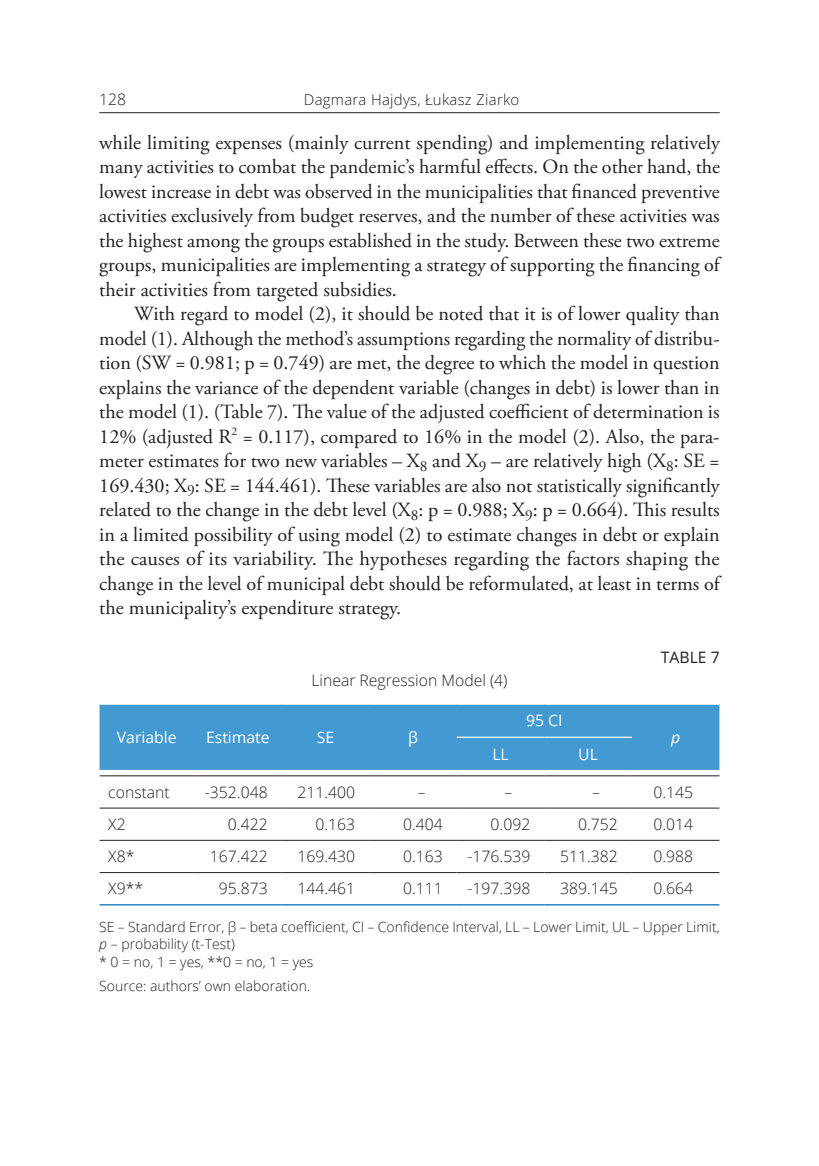
<style>
.page{position:relative;width:819px;height:1166px;background:#fff}
.page>*{position:absolute;margin:0;border:0;box-sizing:border-box;transform-origin:0 0}
.akapit_kolejny__ENG{font:20.12px/24.5px "Adobe Garamond Pro";color:#231f20;text-align:justify}
.tabela_-_tekst{font:300 15.75px "Open Sans";color:#231f20}
.tabela_-_tytuł{font:300 15.75px "Open Sans";color:#231f20}
.tabela_-_nagłówek{font:15.75px "Open Sans";color:#fff}
.tabela_-_tabela{font:15.75px "Open Sans";color:#231f20}
.tabela_-_nagłówek-2{font:italic 15.75px "Open Sans";color:#fff}
.t1{font:300 14.88px "Open Sans";letter-spacing:.02em;color:#231f20}
.uwaga{font:300 14px/17.5px "Open Sans";color:#231f20}
.tabela_-_źródło{font:300 14px "Open Sans";color:#231f20}
.s1{font-style:italic}
</style>
<div class="page">
<hr style="left:99px;top:112px;width:620px;height:1px;background:#231f20">
<div style="left:100px;top:705px;width:619px;height:65px;background:#4399d1"></div>
<hr style="left:457px;top:737px;width:87px;height:1px;background:#fff">
<hr style="left:544px;top:737px;width:88px;height:1px;background:#fff">
<hr style="left:100px;top:808px;width:94px;height:1px;background:#231f20">
<hr style="left:194px;top:808px;width:88px;height:1px;background:#231f20">
<hr style="left:282px;top:808px;width:87px;height:1px;background:#231f20">
<hr style="left:369px;top:808px;width:88px;height:1px;background:#231f20">
<hr style="left:457px;top:808px;width:87px;height:1px;background:#231f20">
<hr style="left:544px;top:808px;width:88px;height:1px;background:#231f20">
<hr style="left:632px;top:808px;width:87px;height:1px;background:#231f20">
<hr style="left:194px;top:840px;width:88px;height:1px;background:#231f20">
<hr style="left:282px;top:840px;width:87px;height:1px;background:#231f20">
<hr style="left:369px;top:840px;width:88px;height:1px;background:#231f20">
<hr style="left:457px;top:840px;width:87px;height:1px;background:#231f20">
<hr style="left:544px;top:840px;width:88px;height:1px;background:#231f20">
<hr style="left:632px;top:840px;width:87px;height:1px;background:#231f20">
<hr style="left:100px;top:775px;width:94px;height:1px;background:#231f20">
<hr style="left:194px;top:775px;width:88px;height:1px;background:#231f20">
<hr style="left:282px;top:775px;width:87px;height:1px;background:#231f20">
<hr style="left:369px;top:775px;width:88px;height:1px;background:#231f20">
<hr style="left:457px;top:775px;width:87px;height:1px;background:#231f20">
<hr style="left:544px;top:775px;width:88px;height:1px;background:#231f20">
<hr style="left:632px;top:775px;width:87px;height:1px;background:#231f20">
<hr style="left:100px;top:840px;width:94px;height:1px;background:#231f20">
<hr style="left:100px;top:872px;width:94px;height:1px;background:#231f20">
<hr style="left:194px;top:872px;width:88px;height:1px;background:#231f20">
<hr style="left:282px;top:872px;width:87px;height:1px;background:#231f20">
<hr style="left:369px;top:872px;width:88px;height:1px;background:#231f20">
<hr style="left:457px;top:872px;width:87px;height:1px;background:#231f20">
<hr style="left:544px;top:872px;width:88px;height:1px;background:#231f20">
<hr style="left:632px;top:872px;width:87px;height:1px;background:#231f20">
<hr style="left:100px;top:904px;width:94px;height:1px;background:#0b74bb">
<hr style="left:194px;top:904px;width:88px;height:1px;background:#0b74bb">
<hr style="left:282px;top:904px;width:87px;height:1px;background:#0b74bb">
<hr style="left:369px;top:904px;width:88px;height:1px;background:#0b74bb">
<hr style="left:457px;top:904px;width:87px;height:1px;background:#0b74bb">
<hr style="left:544px;top:904px;width:88px;height:1px;background:#0b74bb">
<hr style="left:632px;top:904px;width:87px;height:1px;background:#0b74bb">
<p class="tabela_-_tytuł" style="left:99px;top:89px;width:28px">128</p>
<p class="t1" style="left:304px;top:90px;width:217px">Dagmara Hajdys, Łukasz Ziarko</p>
<p class="akapit_kolejny__ENG" style="left:99px;top:131px;width:622px">while limiting expenses (mainly current spending) and implementing relatively many activities to combat the pandemic’s harmful effects. On the other hand, the lowest increase in debt was observed in the municipalities that financed preventive activities exclusively from budget reserves, and the number of these activities was the highest among the groups established in the study. Between these two extreme groups, municipalities are implementing a strategy of supporting the financing of their activities from targeted subsidies.</p>
<p class="akapit_kolejny__ENG" style="left:99px;top:302px;width:622px;text-indent:35px">With regard to model (2), it should be noted that it is of lower quality than model (1). Although the method’s assumptions regarding the normality of distribu‑ tion (SW = 0.981; p = 0.749) are met, the degree to which the model in question explains the variance of the dependent variable (changes in debt) is lower than in the model (1). (Table 7). The value of the adjusted coefficient of determination is 12% (adjusted R<sup>2</sup> = 0.117), compared to 16% in the model (2). Also, the para&shy;meter estimates for two new variables – X<sub>8</sub> and X<sub>9</sub> – are relatively high (X<sub>8</sub>: SE = 169.430; X<sub>9</sub>: SE = 144.461). These variables are also not statistically significantly related to the change in the debt level (X<sub>8</sub>: p = 0.988; X<sub>9</sub>: p = 0.664). This results in a limited possibility of using model (2) to estimate changes in debt or explain the causes of its variability. The hypotheses regarding the factors shaping the change in the level of municipal debt should be reformulated, at least in terms of the municipality’s expenditure strategy.</p>
<p class="tabela_-_tabela" style="left:660px;top:647px;width:60px">TABLE 7</p>
<p class="tabela_-_tytuł" style="left:311px;top:669px;width:198px">Linear Regression Model (4)</p>
<p class="tabela_-_nagłówek" style="left:117px;top:726px;width:61px">Variable</p>
<p class="tabela_-_nagłówek" style="left:206px;top:726px;width:65px">Estimate</p>
<p class="tabela_-_nagłówek" style="left:317px;top:726px;width:19px">SE</p>
<p class="tabela_-_nagłówek" style="left:408px;top:726px;width:11px">β</p>
<p class="tabela_-_nagłówek" style="left:526px;top:710px;width:38px">95 CI</p>
<p class="tabela_-_nagłówek" style="left:492px;top:743px;width:18px">LL</p>
<p class="tabela_-_nagłówek" style="left:578px;top:743px;width:21px">UL</p>
<p class="tabela_-_nagłówek-2" style="left:671px;top:726px;width:11px">p</p>
<p class="tabela_-_tekst" style="left:108px;top:781px;width:63px">constant</p>
<p class="tabela_-_tekst" style="left:205px;top:781px;width:64px">-352.048</p>
<p class="tabela_-_tekst" style="left:297px;top:781px;width:59px">211.400</p>
<p class="tabela_-_tekst" style="left:418px;top:781px;width:9px">–</p>
<p class="tabela_-_tekst" style="left:504px;top:781px;width:9px">–</p>
<p class="tabela_-_tekst" style="left:592px;top:781px;width:9px">–</p>
<p class="tabela_-_tekst" style="left:653px;top:781px;width:41px">0.145</p>
<p class="tabela_-_tekst" style="left:108px;top:813px;width:19px">X2</p>
<p class="tabela_-_tekst" style="left:228px;top:813px;width:41px">0.422</p>
<p class="tabela_-_tekst" style="left:315px;top:813px;width:41px">0.163</p>
<p class="tabela_-_tekst" style="left:403px;top:813px;width:41px">0.404</p>
<p class="tabela_-_tekst" style="left:490px;top:813px;width:41px">0.092</p>
<p class="tabela_-_tekst" style="left:578px;top:813px;width:41px">0.752</p>
<p class="tabela_-_tekst" style="left:653px;top:813px;width:41px">0.014</p>
<p class="tabela_-_tekst" style="left:108px;top:845px;width:28px">X8*</p>
<p class="tabela_-_tekst" style="left:210px;top:845px;width:59px">167.422</p>
<p class="tabela_-_tekst" style="left:297px;top:845px;width:59px">169.430</p>
<p class="tabela_-_tekst" style="left:403px;top:845px;width:41px">0.163</p>
<p class="tabela_-_tekst" style="left:467px;top:845px;width:64px">-176.539</p>
<p class="tabela_-_tekst" style="left:560px;top:845px;width:59px">511.382</p>
<p class="tabela_-_tekst" style="left:653px;top:845px;width:41px">0.988</p>
<p class="tabela_-_tekst" style="left:108px;top:878px;width:36px">X9**</p>
<p class="tabela_-_tekst" style="left:219px;top:878px;width:50px">95.873</p>
<p class="tabela_-_tekst" style="left:297px;top:878px;width:59px">144.461</p>
<p class="tabela_-_tekst" style="left:403px;top:878px;width:41px">0.111</p>
<p class="tabela_-_tekst" style="left:467px;top:878px;width:64px">-197.398</p>
<p class="tabela_-_tekst" style="left:560px;top:878px;width:59px">389.145</p>
<p class="tabela_-_tekst" style="left:653px;top:878px;width:41px">0.664</p>
<p class="uwaga" style="left:99px;top:917px;width:622px">SE – Standard Error, β – beta coefficient, CI – Confidence Interval, LL – Lower Limit, UL – Upper Limit, <span class="s1">p</span> – probability (t-Test)</p>
<p class="uwaga" style="left:99px;top:952px;width:216px">* 0 = no, 1 = yes, **0 = no, 1 = yes</p>
<p class="tabela_-_źródło" style="left:99px;top:976px;width:212px">Source: authors’ own elaboration.</p>
</div>
